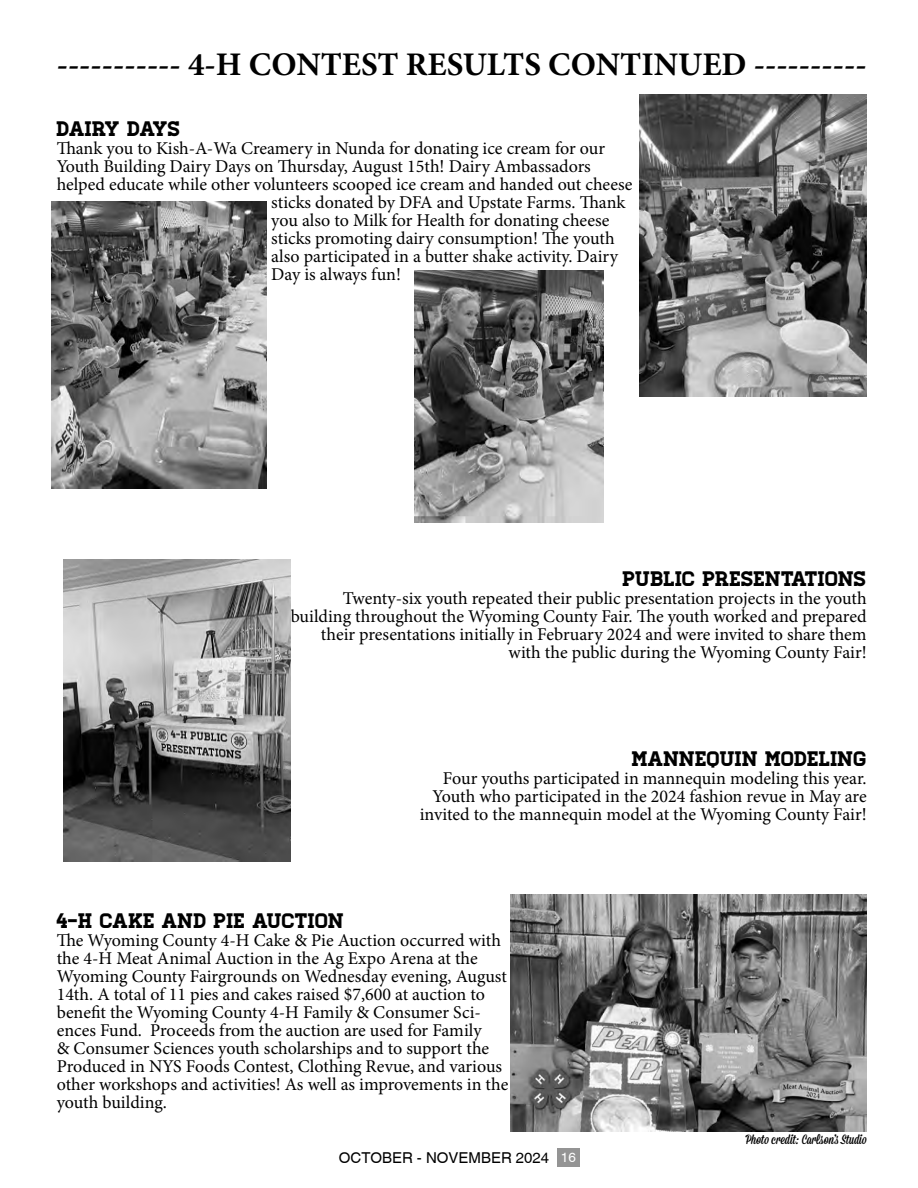
<style>
.page{position:relative;width:918px;height:1188px;background:#fff}
.page>*{position:absolute;margin:0;border:0;box-sizing:border-box;transform-origin:0 0}
.t1{font:700 33px "Minion Pro";color:#000}
.t2{font:21px "Homestead";color:#000}
.t3{font:18px/18px "Minion Pro";letter-spacing:-.005em;color:#000;text-align:right}
.t4{font:15px "Helonia";color:#000}
.t5{font:13.5px "Mission Script";color:#000}
.s1{font-size:13.5px;color:#fff}
</style>
<div class="page">
<div style="left:557px;top:1148px;width:23px;height:19px;background:#949494"></div>
<img style="left:640px;top:94px;width:227px;height:302px">
<img style="left:51px;top:201px;width:216px;height:287px">
<img style="left:415px;top:270px;width:189px;height:252px">
<img style="left:64px;top:559px;width:227px;height:302px">
<img style="left:510px;top:894px;width:357px;height:238px">
<p class="t1" style="left:57px;top:41px;width:811px">----------- 4-H CONTEST RESULTS CONTINUED ----------</p>
<p class="t2" style="left:57px;top:117px;width:125px">DAIRY DAYS</p>
<p class="t3" style="left:57px;top:140px;width:550px">Thank you to Kish-A-Wa Creamery in Nunda for donating ice cream for our</p>
<p class="t3" style="left:57px;top:158px;width:536px">Youth Building Dairy Days on Thursday, August 15th! Dairy Ambassadors</p>
<p class="t3" style="left:57px;top:176px;width:577px">helped educate while other volunteers scooped ice cream and handed out cheese</p>
<p class="t3" style="left:271px;top:194px;width:356px">sticks donated by DFA and Upstate Farms. Thank</p>
<p class="t3" style="left:271px;top:212px;width:340px">you also to Milk for Health for donating cheese</p>
<p class="t3" style="left:271px;top:230px;width:345px">sticks promoting dairy consumption! The youth</p>
<p class="t3" style="left:271px;top:248px;width:348px">also participated in a butter shake activity. Dairy</p>
<p class="t3" style="left:271px;top:266px;width:131px">Day is always fun!</p>
<p class="t2" style="left:623px;top:567px;width:245px">PUBLIC PRESENTATIONS</p>
<p class="t3" style="left:291px;top:590px;width:578px">Twenty-six youth repeated their public presentation projects in the youth building throughout the Wyoming County Fair. The youth worked and prepared their presentations initially in February 2024 and were invited to share them with the public during the Wyoming County Fair!</p>
<p class="t2" style="left:632px;top:747px;width:236px">MANNEQUIN MODELING</p>
<p class="t3" style="left:443px;top:770px;width:425px">Four youths participated in mannequin modeling this year.</p>
<p class="t3" style="left:433px;top:788px;width:436px">Youth who participated in the 2024 fashion revue in May are</p>
<p class="t3" style="left:420px;top:806px;width:448px">invited to the mannequin model at the Wyoming County Fair!</p>
<p class="t2" style="left:57px;top:909px;width:289px">4-H CAKE AND PIE AUCTION</p>
<p class="t3" style="left:57px;top:932px;width:453px;text-align:left">The Wyoming County 4-H Cake &amp; Pie Auction occurred with the 4-H Meat Animal Auction in the Ag Expo Arena at the Wyoming County Fairgrounds on Wednesday evening, August 14th. A total of 11 pies and cakes raised $7,600 at auction to benefit the Wyoming County 4-H Family &amp; Consumer Sci&shy;ences Fund. Proceeds from the auction are used for Family<br>&amp; Consumer Sciences youth scholarships and to support the Produced in NYS Foods Contest, Clothing Revue, and various other workshops and activities! As well as improvements in the youth building.</p>
<p class="t4" style="left:339px;top:1149px;width:238px">OCTOBER - NOVEMBER 2024 <span class="s1">16</span></p>
<p class="t5" style="left:746px;top:1132px;width:123px">Photo credit: Carlson’s Studio</p>
</div>
